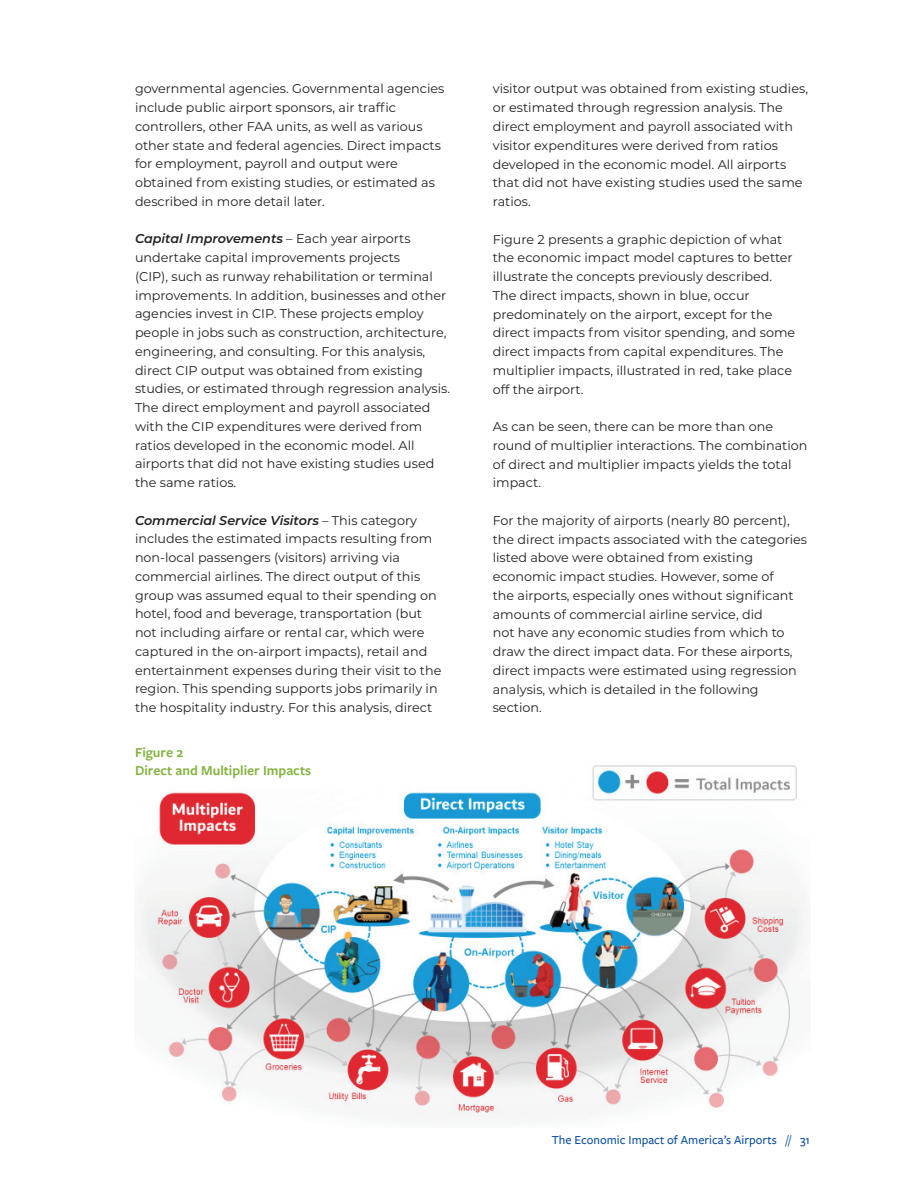
<style>
.page{position:relative;width:918px;height:1188px;background:#fff}
.page>*{position:absolute;margin:0;border:0;box-sizing:border-box;transform-origin:0 0}
.t1{font:600 14.25px/18.8px "Freight Sans Pro";color:#82b240}
.t2{font:12.75px/18.8px "Montserrat";color:#231f20}
.t3{font:500 12.75px "Freight Sans Pro";color:#0a4fa2}
.s1{font-weight:600;font-style:italic}
</style>
<div class="page">
<img style="left:139px;top:765px;width:667px;height:357px">
<p class="t2" style="left:135px;top:79px;width:311px">governmental agencies. Governmental agencies include public airport sponsors, air traffic controllers, other FAA units, as well as various other state and federal agencies. Direct impacts for employment, payroll and output were obtained from existing studies, or estimated as described in more detail later.</p>
<p class="t2" style="left:135px;top:229px;width:317px"><span class="s1">Capital Improvements</span> – Each year airports undertake capital improvements projects<br>(CIP), such as runway rehabilitation or terminal improvements. In addition, businesses and other agencies invest in CIP. These projects employ people in jobs such as construction, architecture, engineering, and consulting. For this analysis, direct CIP output was obtained from existing studies, or estimated through regression analysis.<br>The direct employment and payroll associated with the CIP expenditures were derived from ratios developed in the economic model. All airports that did not have existing studies used the same ratios.</p>
<p class="t2" style="left:135px;top:510px;width:308px"><span class="s1">Commercial Service Visitors</span> – This category includes the estimated impacts resulting from non-local passengers (visitors) arriving via commercial airlines. The direct output of this group was assumed equal to their spending on hotel, food and beverage, transportation (but not including airfare or rental car, which were captured in the on-airport impacts), retail and entertainment expenses during their visit to the region. This spending supports jobs primarily in the hospitality industry. For this analysis, direct</p>
<p class="t1" style="left:135px;top:742px;width:178px">Figure 2<br>Direct and Multiplier Impacts</p>
<p class="t2" style="left:493px;top:79px;width:317px">visitor output was obtained from existing studies, or estimated through regression analysis. The direct employment and payroll associated with visitor expenditures were derived from ratios developed in the economic model. All airports that did not have existing studies used the same ratios.</p>
<p class="t2" style="left:493px;top:229px;width:304px">Figure 2 presents a graphic depiction of what the economic impact model captures to better illustrate the concepts previously described.<br>The direct impacts, shown in blue, occur predominately on the airport, except for the direct impacts from visitor spending, and some direct impacts from capital expenditures. The multiplier impacts, illustrated in red, take place off the airport.</p>
<p class="t2" style="left:493px;top:417px;width:316px">As can be seen, there can be more than one round of multiplier interactions. The combination of direct and multiplier impacts yields the total impact.</p>
<p class="t2" style="left:493px;top:510px;width:316px">For the majority of airports (nearly 80 percent), the direct impacts associated with the categories listed above were obtained from existing economic impact studies. However, some of<br>the airports, especially ones without significant amounts of commercial airline service, did<br>not have any economic studies from which to draw the direct impact data. For these airports, direct impacts were estimated using regression analysis, which is detailed in the following section.</p>
<p class="t3" style="left:552px;top:1131px;width:260px">The Economic Impact of America’s Airports // 31</p>
</div>
